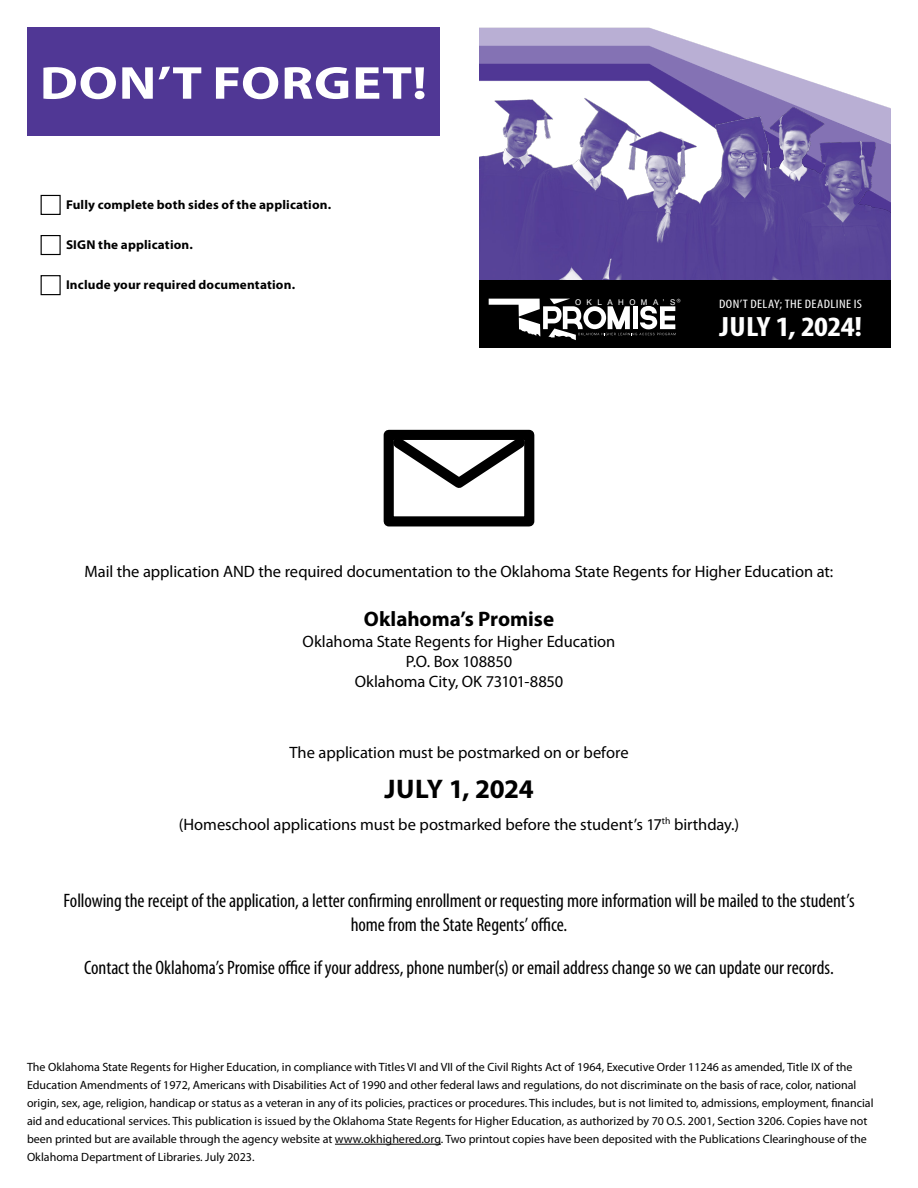
<style>
.page{position:relative;width:918px;height:1188px;background:#fff}
.page>*{position:absolute;margin:0;border:0;box-sizing:border-box;transform-origin:0 0}
.t1{font:700 46.5px "Myriad Pro";letter-spacing:.015em;color:#fff;scale:1.17 1}
.t2{font:700 condensed 28.05px "Myriad Pro";letter-spacing:-.02em;color:#fff;scale:1.16 1}
.t3{font:700 27px "Myriad Pro";letter-spacing:-.01em;color:#000}
.t4{font:700 21px "Myriad Pro";color:#000}
.t5{font:condensed 19.5px/23.4px "Myriad Pro";letter-spacing:-.005em;color:#000;text-align:center}
.t6{font:16.5px "Myriad Pro";letter-spacing:-.005em;color:#000}
.t7{font:700 12.75px "Myriad Pro";letter-spacing:.01em;color:#000}
.t8{font:condensed 12.3px "Myriad Pro";letter-spacing:.03em;color:#fff;scale:1.16 1}
.t9{font:12px/18px "Myriad Pro";color:#000}
.t10{font:7.95px "Helvetica";letter-spacing:.695em;color:#fff}
</style>
<div class="page">
<div style="left:27px;top:27px;width:413px;height:109px;background:#503795"></div>
<div style="left:384px;top:430px;width:150px;height:96px;border:10px solid #000"></div>
<svg style="left:384px;top:429px;width:150px;height:66px"></svg>
<img style="left:480px;top:27px;width:377px;height:70px">
<img style="left:480px;top:97px;width:411px;height:183px">
<div style="left:480px;top:280px;width:411px;height:68px;background:#000"></div>
<div style="left:41px;top:195px;width:20px;height:20px;border:1px solid #000"></div>
<div style="left:41px;top:235px;width:20px;height:20px;border:1px solid #000"></div>
<div style="left:41px;top:275px;width:20px;height:20px;border:1px solid #000"></div>
<svg style="left:489px;top:299px;width:191px;height:41px"></svg>
<hr style="left:335px;top:1144px;width:106px;height:1px;background:#000">
<p class="t1" style="left:40px;top:53px;width:332px">DON’T FORGET!</p>
<p class="t7" style="left:66px;top:197px;width:267px">Fully complete both sides of the application.</p>
<p class="t7" style="left:66px;top:237px;width:128px">SIGN the application.</p>
<p class="t7" style="left:66px;top:277px;width:231px">Include your required documentation.</p>
<p class="t10" style="left:575px;top:297px;width:102px">OKLAHOMA’S</p>
<p class="t8" style="left:719px;top:296px;width:125px">DON’T DELAY; THE DEADLINE IS</p>
<p class="t2" style="left:720px;top:309px;width:124px">JULY 1, 2024!</p>
<p class="t6" style="left:85px;top:561px;width:750px">Mail the application AND the required documentation to the Oklahoma State Regents for Higher Education at:</p>
<p class="t4" style="left:364px;top:606px;width:192px">Oklahoma’s Promise</p>
<p class="t6" style="left:303px;top:631px;width:314px">Oklahoma State Regents for Higher Education</p>
<p class="t6" style="left:406px;top:651px;width:108px">P.O. Box 108850</p>
<p class="t6" style="left:355px;top:672px;width:210px">Oklahoma City, OK 73101-8850</p>
<p class="t6" style="left:289px;top:742px;width:341px">The application must be postmarked on or before</p>
<p class="t3" style="left:385px;top:772px;width:151px">JULY 1, 2024</p>
<p class="t6" style="left:179px;top:814px;width:562px">(Homeschool applications must be postmarked before the student’s 17<sup>th</sup> birthday.)</p>
<p class="t5" style="left:63px;top:889px;width:793px">Following the receipt of the application, a letter confirming enrollment or requesting more information will be mailed to the student’s home from the State Regents’ office.</p>
<p class="t5" style="left:84px;top:956px;width:751px">Contact the Oklahoma’s Promise office if your address, phone number(s) or email address change so we can update our records.</p>
<p class="t9" style="left:27px;top:1058px;width:848px">The Oklahoma State Regents for Higher Education, in compliance with Titles VI and VII of the Civil Rights Act of 1964, Executive Order 11246 as amended, Title IX of the Education Amendments of 1972, Americans with Disabilities Act of 1990 and other federal laws and regulations, do not discriminate on the basis of race, color, national origin, sex, age, religion, handicap or status as a veteran in any of its policies, practices or procedures. This includes, but is not limited to, admissions, employment, financial aid and educational services. This publication is issued by the Oklahoma State Regents for Higher Education, as authorized by 70 O.S. 2001, Section 3206. Copies have not been printed but are available through the agency website at www.okhighered.org. Two printout copies have been deposited with the Publications Clearinghouse of the Oklahoma Department of Libraries. July 2023.</p>
</div>
